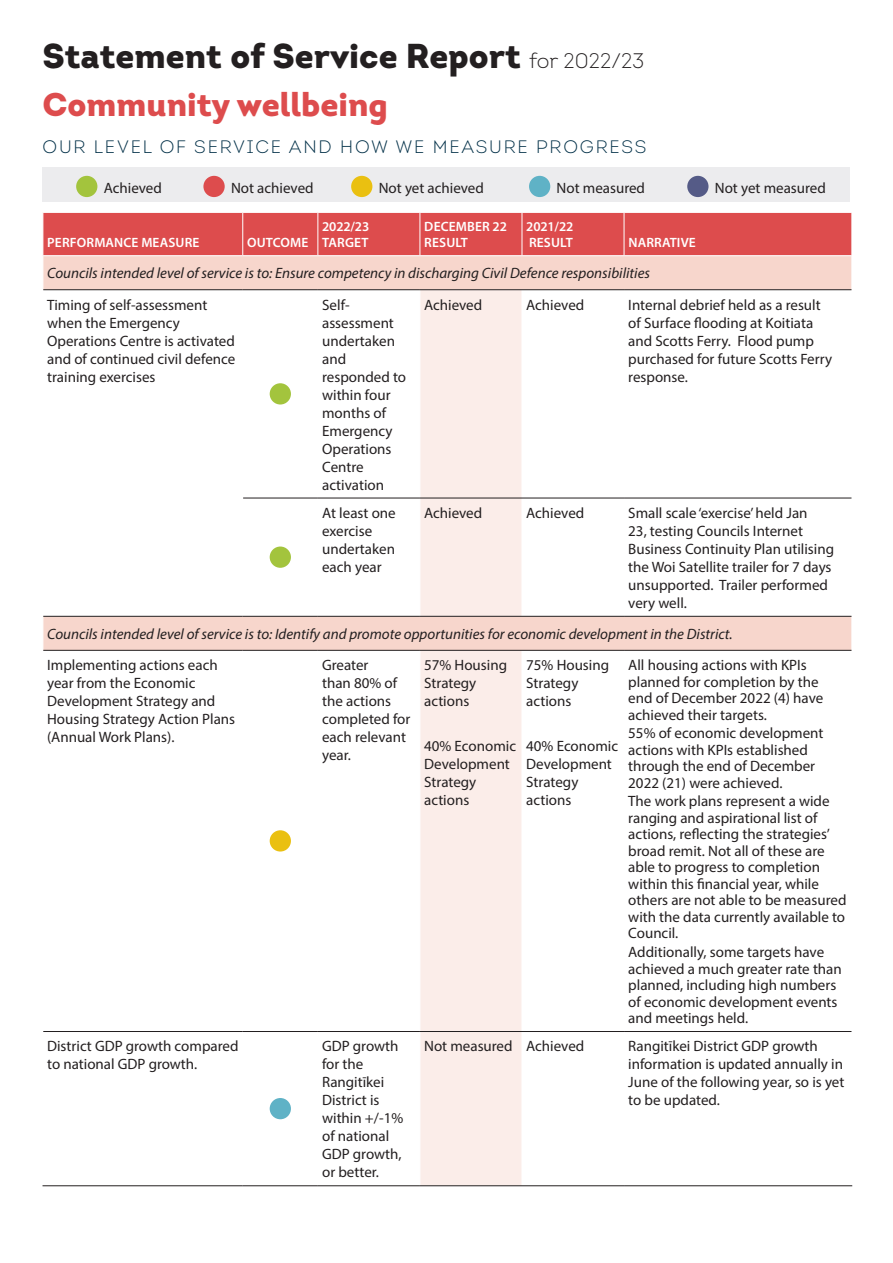
<style>
.page{position:relative;width:893px;height:1263px;background:#fff}
.page>*{position:absolute;margin:0;border:0;box-sizing:border-box;transform-origin:0 0}
.t1{font:900 34.5px "Intro";color:#231f20}
.t2{font:900 33px "Intro";color:#dd4c4d}
.t3{font:300 18px "Intro";letter-spacing:.1em;color:#002f47}
.t4{font:15px/18px "Myriad Pro";color:#231f20}
.t5{font:italic 15px "Myriad Pro";color:#231f20}
.t6{font:600 13.5px/16.2px "Myriad Pro";letter-spacing:.01em;color:#fff}
.t7{font:600 13.5px/16.2px "Myriad Pro";letter-spacing:-.01em;color:#fff}
.s1{font-weight:300;font-size:21px}
</style>
<div class="page">
<div style="left:43px;top:167px;width:807px;height:34px;background:#ececee"></div>
<div style="left:76px;top:176px;width:21px;height:21px;background:#a3c43d;border-radius:50%"></div>
<div style="left:203px;top:176px;width:22px;height:21px;background:#dd4c4d;border-radius:50%"></div>
<div style="left:351px;top:176px;width:21px;height:21px;background:#eac011;border-radius:50%"></div>
<div style="left:529px;top:176px;width:21px;height:21px;background:#5fb2c6;border-radius:50%"></div>
<div style="left:687px;top:176px;width:21px;height:21px;background:#555b87;border-radius:50%"></div>
<div style="left:44px;top:213px;width:807px;height:42px;background:#dd4c4d"></div>
<svg style="left:44px;top:256px;width:807px;height:394px"></svg>
<div style="left:420px;top:290px;width:102px;height:895px;background:#fbede9"></div>
<hr style="left:242px;top:213px;width:1px;height:42px;background:#fff">
<hr style="left:317px;top:213px;width:1px;height:42px;background:#fff">
<hr style="left:420px;top:213px;width:1px;height:42px;background:#fff">
<hr style="left:522px;top:213px;width:1px;height:42px;background:#fff">
<hr style="left:624px;top:213px;width:1px;height:42px;background:#fff">
<hr style="left:242px;top:290px;width:1px;height:208px;background:#fff">
<hr style="left:317px;top:290px;width:1px;height:208px;background:#fff">
<hr style="left:420px;top:290px;width:1px;height:208px;background:#fff">
<hr style="left:522px;top:290px;width:1px;height:208px;background:#fff">
<hr style="left:624px;top:290px;width:1px;height:208px;background:#fff">
<hr style="left:242px;top:498px;width:1px;height:118px;background:#fff">
<hr style="left:317px;top:498px;width:1px;height:118px;background:#fff">
<hr style="left:420px;top:498px;width:1px;height:118px;background:#fff">
<hr style="left:522px;top:498px;width:1px;height:118px;background:#fff">
<hr style="left:624px;top:498px;width:1px;height:118px;background:#fff">
<hr style="left:420px;top:650px;width:1px;height:381px;background:#fff">
<hr style="left:420px;top:1032px;width:1px;height:153px;background:#fff">
<hr style="left:43px;top:289px;width:200px;height:1px;background:#231f20">
<hr style="left:243px;top:289px;width:75px;height:1px;background:#231f20">
<hr style="left:318px;top:289px;width:102px;height:1px;background:#231f20">
<hr style="left:420px;top:289px;width:102px;height:1px;background:#231f20">
<hr style="left:522px;top:289px;width:102px;height:1px;background:#231f20">
<hr style="left:624px;top:289px;width:227px;height:1px;background:#231f20">
<hr style="left:243px;top:498px;width:75px;height:1px;background:#231f20">
<hr style="left:318px;top:498px;width:102px;height:1px;background:#231f20">
<hr style="left:420px;top:498px;width:102px;height:1px;background:#231f20">
<hr style="left:522px;top:498px;width:102px;height:1px;background:#231f20">
<hr style="left:624px;top:498px;width:227px;height:1px;background:#231f20">
<hr style="left:43px;top:616px;width:200px;height:1px;background:#231f20">
<hr style="left:243px;top:616px;width:75px;height:1px;background:#231f20">
<hr style="left:318px;top:616px;width:102px;height:1px;background:#231f20">
<hr style="left:420px;top:616px;width:102px;height:1px;background:#231f20">
<hr style="left:522px;top:616px;width:102px;height:1px;background:#231f20">
<hr style="left:624px;top:616px;width:227px;height:1px;background:#231f20">
<hr style="left:43px;top:650px;width:200px;height:1px;background:#231f20">
<hr style="left:243px;top:650px;width:75px;height:1px;background:#231f20">
<hr style="left:318px;top:650px;width:102px;height:1px;background:#231f20">
<hr style="left:420px;top:650px;width:102px;height:1px;background:#231f20">
<hr style="left:522px;top:650px;width:102px;height:1px;background:#231f20">
<hr style="left:624px;top:650px;width:227px;height:1px;background:#231f20">
<hr style="left:43px;top:1031px;width:200px;height:1px;background:#231f20">
<hr style="left:243px;top:1031px;width:75px;height:1px;background:#231f20">
<hr style="left:318px;top:1031px;width:102px;height:1px;background:#231f20">
<hr style="left:420px;top:1031px;width:102px;height:1px;background:#231f20">
<hr style="left:522px;top:1031px;width:102px;height:1px;background:#231f20">
<hr style="left:624px;top:1031px;width:227px;height:1px;background:#231f20">
<hr style="left:43px;top:1185px;width:200px;height:1px;background:#231f20">
<hr style="left:243px;top:1185px;width:75px;height:1px;background:#231f20">
<hr style="left:318px;top:1185px;width:102px;height:1px;background:#231f20">
<hr style="left:420px;top:1185px;width:102px;height:1px;background:#231f20">
<hr style="left:522px;top:1185px;width:102px;height:1px;background:#231f20">
<hr style="left:624px;top:1185px;width:228px;height:1px;background:#231f20">
<div style="left:270px;top:383px;width:21px;height:21px;background:#a3c43d;border-radius:50%"></div>
<div style="left:270px;top:546px;width:21px;height:22px;background:#a3c43d;border-radius:50%"></div>
<div style="left:270px;top:830px;width:21px;height:21px;background:#eac011;border-radius:50%"></div>
<div style="left:270px;top:1098px;width:21px;height:21px;background:#5fb2c6;border-radius:50%"></div>
<h1 class="t1" style="left:43px;top:34px;width:603px">Statement of Service Report <span class="s1">for 2022/23</span></h1>
<h2 class="t2" style="left:43px;top:82px;width:347px">Community wellbeing</h2>
<p class="t3" style="left:43px;top:136px;width:605px">OUR LEVEL OF SERVICE AND HOW WE MEASURE PROGRESS</p>
<p class="t4" style="left:104px;top:178px;width:60px">Achieved</p>
<p class="t4" style="left:231px;top:178px;width:84px">Not achieved</p>
<p class="t4" style="left:379px;top:178px;width:107px">Not yet achieved</p>
<p class="t4" style="left:557px;top:178px;width:90px">Not measured</p>
<p class="t4" style="left:715px;top:178px;width:113px">Not yet measured</p>
<p class="t7" style="left:322px;top:218px;width:49px">2022/23<br>TARGET</p>
<p class="t6" style="left:424px;top:218px;width:84px">DECEMBER 22<br>RESULT</p>
<p class="t7" style="left:526px;top:218px;width:49px">2021/22<br>RESULT</p>
<p class="t6" style="left:47px;top:234px;width:154px">PERFORMANCE MEASURE</p>
<p class="t6" style="left:247px;top:234px;width:63px">OUTCOME</p>
<p class="t6" style="left:628px;top:234px;width:69px">NARRATIVE</p>
<p class="t5" style="left:47px;top:264px;width:604px">Councils intended level of service is to: Ensure competency in discharging Civil Defence responsibilities</p>
<p class="t4" style="left:47px;top:295px;width:190px">Timing of self-assessment when the Emergency<br>Operations Centre is activated and of continued civil defence training exercises</p>
<p class="t4" style="left:322px;top:295px;width:86px">Self&shy;assessment undertaken and responded to within four months of<br>Emergency<br>Operations<br>Centre activation</p>
<p class="t4" style="left:424px;top:295px;width:60px">Achieved</p>
<p class="t4" style="left:526px;top:295px;width:60px">Achieved</p>
<p class="t4" style="left:628px;top:295px;width:205px">Internal debrief held as a result of Surface flooding at Koitiata and Scotts Ferry. Flood pump purchased for future Scotts Ferry response.</p>
<p class="t4" style="left:322px;top:503px;width:75px">At least one exercise undertaken each year</p>
<p class="t4" style="left:424px;top:503px;width:60px">Achieved</p>
<p class="t4" style="left:526px;top:503px;width:60px">Achieved</p>
<p class="t4" style="left:628px;top:503px;width:207px">Small scale ‘exercise’ held Jan<br>23, testing Councils Internet<br>Business Continuity Plan utilising the Woi Satellite trailer for 7 days unsupported. Trailer performed very well.</p>
<p class="t5" style="left:47px;top:625px;width:687px">Councils intended level of service is to: Identify and promote opportunities for economic development in the District.</p>
<p class="t4" style="left:47px;top:656px;width:190px">Implementing actions each year from the Economic<br>Development Strategy and<br>Housing Strategy Action Plans (Annual Work Plans).</p>
<p class="t4" style="left:322px;top:656px;width:90px">Greater<br>than 80% of the actions completed for each relevant year.</p>
<p class="t4" style="left:424px;top:656px;width:84px">57% Housing<br>Strategy actions</p>
<p class="t4" style="left:628px;top:656px;width:196px;line-height:16.5px">All housing actions with KPIs planned for completion by the end of December 2022 (4) have achieved their targets.</p>
<p class="t4" style="left:628px;top:725px;width:197px;line-height:16.5px">55% of economic development actions with KPIs established through the end of December<br>2022 (21) were achieved.</p>
<p class="t4" style="left:628px;top:793px;width:220px;line-height:16.5px">The work plans represent a wide ranging and aspirational list of actions, reflecting the strategies’ broad remit. Not all of these are able to progress to completion within this financial year, while others are not able to be measured with the data currently available to<br>Council.</p>
<p class="t4" style="left:628px;top:943px;width:215px;line-height:16.5px">Additionally, some targets have achieved a much greater rate than planned, including high numbers of economic development events and meetings held.</p>
<p class="t4" style="left:526px;top:656px;width:84px">75% Housing<br>Strategy actions</p>
<p class="t4" style="left:526px;top:736px;width:93px">40% Economic<br>Development<br>Strategy actions</p>
<p class="t4" style="left:424px;top:736px;width:93px">40% Economic<br>Development<br>Strategy actions</p>
<p class="t4" style="left:47px;top:1037px;width:193px">District GDP growth compared to national GDP growth.</p>
<p class="t4" style="left:322px;top:1037px;width:83px">GDP growth for the<br>Rangitīkei<br>District is within +/-1% of national<br>GDP growth, or better.</p>
<p class="t4" style="left:424px;top:1037px;width:162px">Not measured Achieved</p>
<p class="t4" style="left:628px;top:1037px;width:218px">Rangitīkei District GDP growth information is updated annually in<br>June of the following year, so is yet to be updated.</p>
</div>
